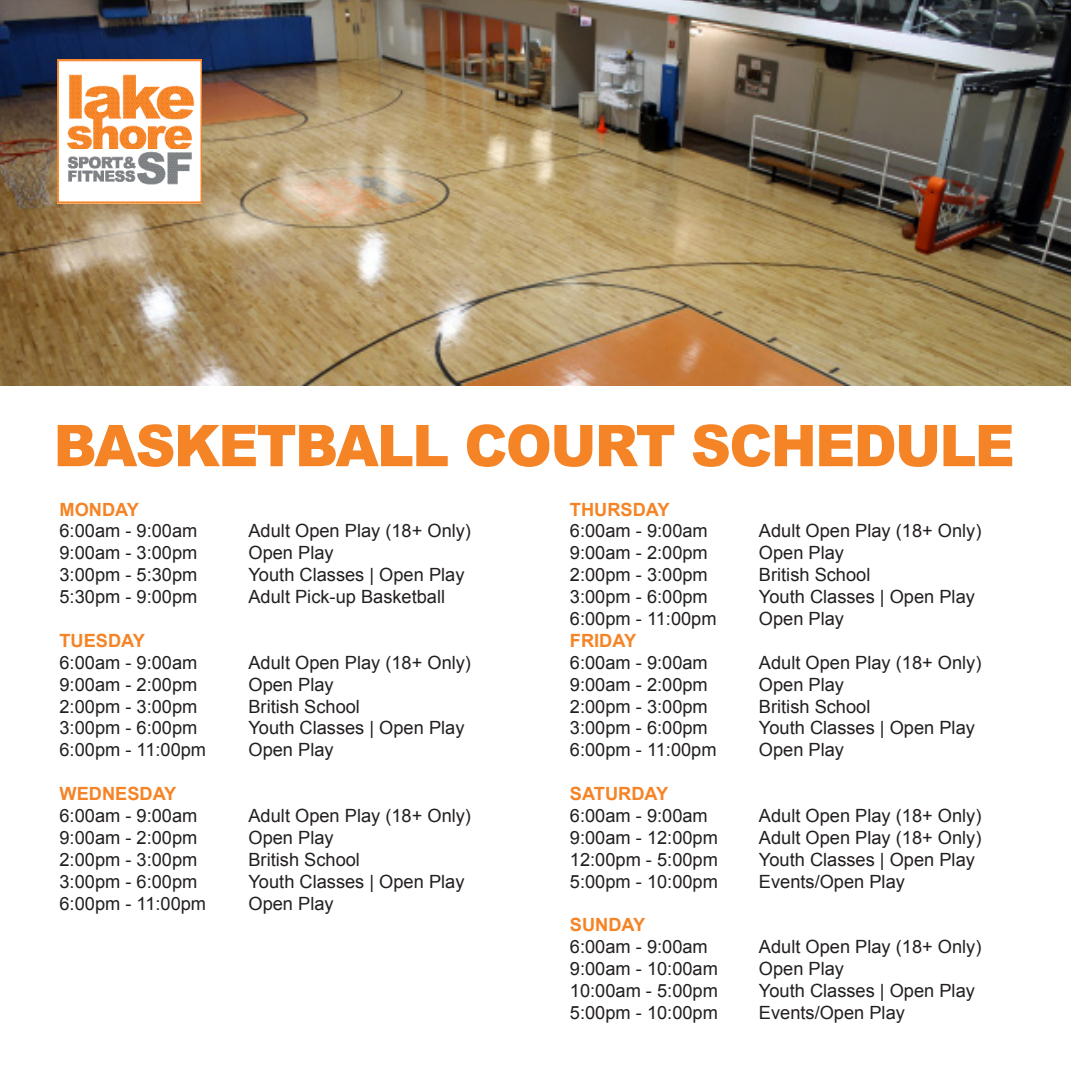
<style>
.page{position:relative;width:1071px;height:1071px;background:#fff}
.page>*{position:absolute;margin:0;border:0;box-sizing:border-box;transform-origin:0 0}
.t1{font:900 57.57px "Arial";letter-spacing:-.03em;color:#f58427;scale:.96 1}
.t2{font:18.2px/21.9px "Arial";color:#231f20}
.t3{font:700 18.2px "Arial";color:#f58427}
.s1{font-weight:700;color:#f58427}
</style>
<div class="page">
<img style="left:0;top:0;width:1071px;height:385px">
<img style="left:58px;top:60px;width:144px;height:144px">
<p class="t1" style="left:54px;top:404px;width:1003px">BASKETBALL COURT SCHEDULE</p>
<p class="t3" style="left:60px;top:497px;width:81px">MONDAY</p>
<p class="t2" style="left:60px;top:520px;width:139px">6:00am - 9:00am</p>
<p class="t2" style="left:248px;top:520px;width:224px">Adult Open Play (18+ Only)</p>
<p class="t2" style="left:60px;top:542px;width:139px">9:00am - 3:00pm</p>
<p class="t2" style="left:248px;top:542px;width:87px">Open Play</p>
<p class="t2" style="left:60px;top:564px;width:139px">3:00pm - 5:30pm</p>
<p class="t2" style="left:248px;top:564px;width:217px">Youth Classes | Open Play</p>
<p class="t2" style="left:60px;top:586px;width:139px">5:30pm - 9:00pm</p>
<p class="t2" style="left:248px;top:586px;width:198px">Adult Pick-up Basketball</p>
<p class="t3" style="left:60px;top:628px;width:87px">TUESDAY</p>
<p class="t2" style="left:60px;top:652px;width:139px">6:00am - 9:00am</p>
<p class="t2" style="left:248px;top:652px;width:224px">Adult Open Play (18+ Only)</p>
<p class="t2" style="left:60px;top:674px;width:139px">9:00am - 2:00pm</p>
<p class="t2" style="left:248px;top:674px;width:87px">Open Play</p>
<p class="t2" style="left:60px;top:695px;width:139px">2:00pm - 3:00pm</p>
<p class="t2" style="left:248px;top:695px;width:113px">British School</p>
<p class="t2" style="left:60px;top:717px;width:139px">3:00pm - 6:00pm</p>
<p class="t2" style="left:248px;top:717px;width:217px">Youth Classes | Open Play</p>
<p class="t2" style="left:60px;top:739px;width:148px">6:00pm - 11:00pm</p>
<p class="t2" style="left:248px;top:739px;width:87px">Open Play</p>
<p class="t2" style="left:60px;top:783px;width:139px"><span class="s1">WEDNESDAY<br></span>6:00am - 9:00am</p>
<p class="t2" style="left:248px;top:805px;width:224px">Adult Open Play (18+ Only)</p>
<p class="t2" style="left:60px;top:827px;width:139px">9:00am - 2:00pm</p>
<p class="t2" style="left:248px;top:827px;width:87px">Open Play</p>
<p class="t2" style="left:60px;top:849px;width:139px">2:00pm - 3:00pm</p>
<p class="t2" style="left:248px;top:849px;width:113px">British School</p>
<p class="t2" style="left:60px;top:871px;width:139px">3:00pm - 6:00pm</p>
<p class="t2" style="left:248px;top:871px;width:217px">Youth Classes | Open Play</p>
<p class="t2" style="left:60px;top:892px;width:148px">6:00pm - 11:00pm</p>
<p class="t2" style="left:248px;top:892px;width:87px">Open Play</p>
<p class="t3" style="left:570px;top:497px;width:101px">THURSDAY</p>
<p class="t2" style="left:570px;top:520px;width:139px">6:00am - 9:00am</p>
<p class="t2" style="left:759px;top:520px;width:224px">Adult Open Play (18+ Only)</p>
<p class="t2" style="left:570px;top:542px;width:139px">9:00am - 2:00pm</p>
<p class="t2" style="left:759px;top:542px;width:87px">Open Play</p>
<p class="t2" style="left:570px;top:564px;width:139px">2:00pm - 3:00pm</p>
<p class="t2" style="left:759px;top:564px;width:113px">British School</p>
<p class="t2" style="left:570px;top:586px;width:139px">3:00pm - 6:00pm</p>
<p class="t2" style="left:759px;top:586px;width:217px">Youth Classes | Open Play</p>
<p class="t2" style="left:570px;top:608px;width:148px">6:00pm - 11:00pm</p>
<p class="t2" style="left:759px;top:608px;width:87px">Open Play</p>
<p class="t3" style="left:570px;top:628px;width:68px">FRIDAY</p>
<p class="t2" style="left:570px;top:652px;width:139px">6:00am - 9:00am</p>
<p class="t2" style="left:759px;top:652px;width:224px">Adult Open Play (18+ Only)</p>
<p class="t2" style="left:570px;top:674px;width:139px">9:00am - 2:00pm</p>
<p class="t2" style="left:759px;top:674px;width:87px">Open Play</p>
<p class="t2" style="left:570px;top:695px;width:139px">2:00pm - 3:00pm</p>
<p class="t2" style="left:759px;top:695px;width:113px">British School</p>
<p class="t2" style="left:570px;top:717px;width:139px">3:00pm - 6:00pm</p>
<p class="t2" style="left:759px;top:717px;width:217px">Youth Classes | Open Play</p>
<p class="t2" style="left:570px;top:739px;width:148px">6:00pm - 11:00pm</p>
<p class="t2" style="left:759px;top:739px;width:87px">Open Play</p>
<p class="t3" style="left:570px;top:782px;width:100px">SATURDAY</p>
<p class="t2" style="left:570px;top:805px;width:139px">6:00am - 9:00am</p>
<p class="t2" style="left:759px;top:805px;width:224px">Adult Open Play (18+ Only)</p>
<p class="t2" style="left:570px;top:827px;width:150px">9:00am - 12:00pm</p>
<p class="t2" style="left:759px;top:827px;width:224px">Adult Open Play (18+ Only)</p>
<p class="t2" style="left:570px;top:849px;width:150px">12:00pm - 5:00pm</p>
<p class="t2" style="left:759px;top:849px;width:217px">Youth Classes | Open Play</p>
<p class="t2" style="left:570px;top:871px;width:150px">5:00pm - 10:00pm</p>
<p class="t2" style="left:759px;top:871px;width:148px">Events/Open Play</p>
<p class="t3" style="left:570px;top:913px;width:77px">SUNDAY</p>
<p class="t2" style="left:570px;top:936px;width:139px">6:00am - 9:00am</p>
<p class="t2" style="left:759px;top:936px;width:224px">Adult Open Play (18+ Only)</p>
<p class="t2" style="left:570px;top:958px;width:150px">9:00am - 10:00am</p>
<p class="t2" style="left:759px;top:958px;width:87px">Open Play</p>
<p class="t2" style="left:570px;top:980px;width:150px">10:00am - 5:00pm</p>
<p class="t2" style="left:759px;top:980px;width:217px">Youth Classes | Open Play</p>
<p class="t2" style="left:570px;top:1002px;width:150px">5:00pm - 10:00pm</p>
<p class="t2" style="left:759px;top:1002px;width:148px">Events/Open Play</p>
</div>
